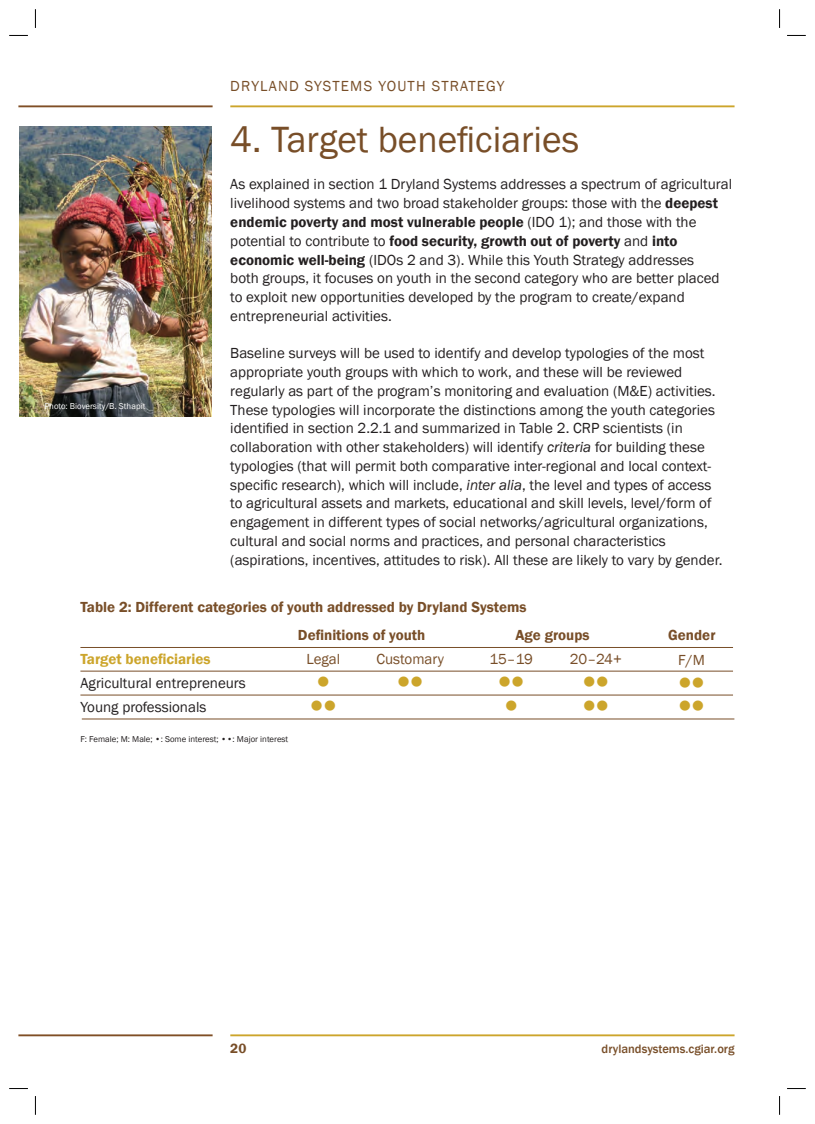
<style>
.page{position:relative;width:815px;height:1124px;background:#fff}
.page>*{position:absolute;margin:0;border:0;box-sizing:border-box;transform-origin:0 0}
.t1{font:37.5px "Franklin Gothic";color:#784e28}
.t2{font:17.5px/23.8px "Wingdings";color:#cca52b;text-align:center}
.t3{font:15px/18.8px "Franklin Gothic";color:#231f20}
.t4{font:600 15px "Franklin Gothic";color:#784e28}
.t5{font:15px "Franklin Gothic";letter-spacing:.08em;color:#784e28}
.t6{font:600 15px "Franklin Gothic";color:#cca52b}
.t7{font:15px "Franklin Gothic";letter-spacing:.055em;color:#784e28}
.t8{font:15px "Franklin Gothic";color:#784e28}
.t9{font:600 13.75px "Franklin Gothic";color:#784e28}
.t10{font:500 12.5px "Franklin Gothic";color:#784e28}
.t11{font:8.75px "Franklin Gothic";color:#231f20}
.t12{font:8.75px "Franklin Gothic";color:#fff}
.s1{font-weight:600}
.s2{font-style:italic}
</style>
<div class="page">
<hr style="left:18px;top:105px;width:195px;height:2px;background:#804f26">
<hr style="left:230px;top:105px;width:505px;height:2px;background:#cca52b">
<img style="left:19px;top:126px;width:193px;height:291px">
<hr style="left:18px;top:1034px;width:195px;height:2px;background:#804f26">
<hr style="left:230px;top:1034px;width:505px;height:2px;background:#cca52b">
<hr style="left:80px;top:670px;width:653px;height:1px;background:#784e28">
<hr style="left:80px;top:647px;width:653px;height:1px;background:#784e28">
<hr style="left:80px;top:694px;width:653px;height:1px;background:#784e28">
<hr style="left:82px;top:718px;width:652px;height:1px;background:#784e28">
<svg style="left:9px;top:35px;width:19px;height:1px"></svg>
<svg style="left:787px;top:35px;width:19px;height:1px"></svg>
<svg style="left:9px;top:1088px;width:19px;height:1px"></svg>
<svg style="left:787px;top:1088px;width:19px;height:1px"></svg>
<svg style="left:35px;top:9px;width:1px;height:19px"></svg>
<svg style="left:35px;top:1096px;width:1px;height:18px"></svg>
<svg style="left:779px;top:9px;width:1px;height:19px"></svg>
<svg style="left:779px;top:1096px;width:1px;height:18px"></svg>
<p class="t12" style="left:44px;top:400px;width:102px">Photo: Bioversity/B. Sthapit</p>
<p class="t5" style="left:230px;top:77px;width:276px">DRYLAND SYSTEMS YOUTH STRATEGY</p>
<h1 class="t1" style="left:230px;top:116px;width:350px">4. Target beneficiaries</h1>
<p class="t3" style="left:230px;top:175px;width:503px">As explained in section 1 Dryland Systems addresses a spectrum of agricultural livelihood systems and two broad stakeholder groups: those with the <span class="s1">deepest endemic poverty and most vulnerable people</span> (IDO 1); and those with the potential to contribute to <span class="s1">food security, growth out of poverty</span> and <span class="s1">into economic well-being</span> (IDOs 2 and 3). While this Youth Strategy addresses<br>both groups, it focuses on youth in the second category who are better placed to exploit new opportunities developed by the program to create/expand entrepreneurial activities.</p>
<p class="t3" style="left:230px;top:344px;width:494px">Baseline surveys will be used to identify and develop typologies of the most appropriate youth groups with which to work, and these will be reviewed regularly as part of the program’s monitoring and evaluation (M&amp;E) activities.<br>These typologies will incorporate the distinctions among the youth categories identified in section 2.2.1 and summarized in Table 2. CRP scientists (in collaboration with other stakeholders) will identify <span class="s2">criteria</span> for building these typologies (that will permit both comparative inter-regional and local context&shy;specific research), which will include, <span class="s2">inter alia</span>, the level and types of access to agricultural assets and markets, educational and skill levels, level/form of engagement in different types of social networks/agricultural organizations, cultural and social norms and practices, and personal characteristics (aspirations, incentives, attitudes to risk). All these are likely to vary by gender.</p>
<p class="t4" style="left:80px;top:597px;width:448px">Table 2: Different categories of youth addressed by Dryland Systems</p>
<p class="t7" style="left:306px;top:649px;width:35px">Legal</p>
<p class="t2" style="left:317px;top:669px;width:15px">●</p>
<p class="t4" style="left:298px;top:626px;width:129px">Definitions of youth</p>
<p class="t4" style="left:515px;top:626px;width:76px">Age groups</p>
<p class="t4" style="left:668px;top:626px;width:49px">Gender</p>
<p class="t6" style="left:80px;top:649px;width:132px">Target beneficiaries</p>
<p class="t3" style="left:80px;top:671px;width:167px;line-height:23.8px">Agricultural entrepreneurs<br>Young professionals</p>
<p class="t7" style="left:570px;top:649px;width:54px">20–24+</p>
<p class="t7" style="left:678px;top:650px;width:28px">F/M</p>
<p class="t8" style="left:376px;top:649px;width:69px">Customary</p>
<p class="t7" style="left:489px;top:649px;width:45px">15–19</p>
<p class="t2" style="left:498px;top:669px;width:28px">●● ●</p>
<p class="t11" style="left:80px;top:733px;width:209px">F: Female; M: Male; •: Some interest; ••: Major interest</p>
<p class="t9" style="left:230px;top:1039px;width:18px">20</p>
<p class="t10" style="left:602px;top:1041px;width:134px">drylandsystems.cgiar.org</p>
</div>
